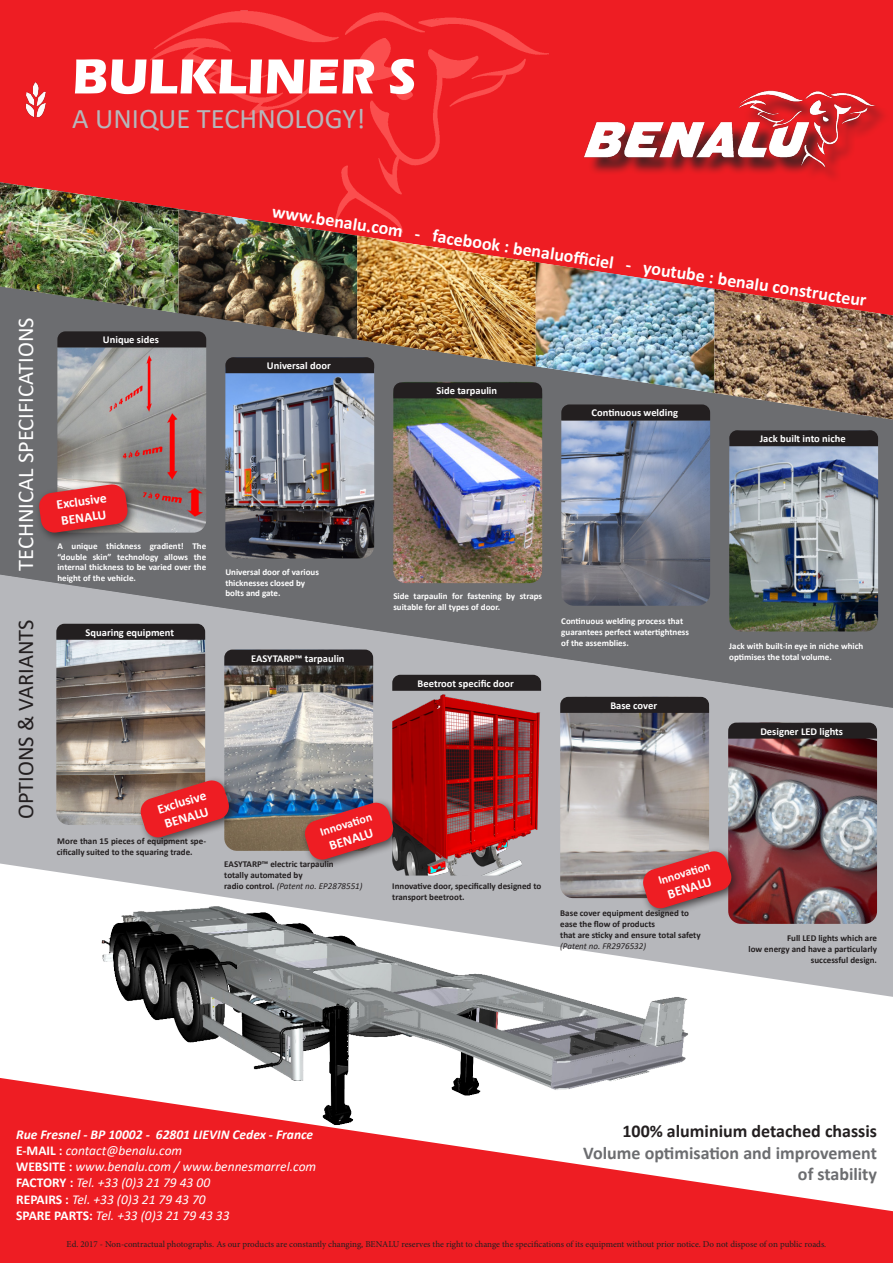
<style>
.page{position:relative;width:893px;height:1263px;background:#fff}
.page>*{position:absolute;margin:0;border:0;box-sizing:border-box;transform-origin:0 0}
.t1{font:700 51px "Eras ITC";color:#fff}
.t2{font:28.5px "Calibri";color:#b6b7bb}
.t3{font:22.5px "Calibri";color:#fff}
.t4{font:22.5px "Calibri";color:#231f20}
.t5{font:700 18px "Calibri";color:#fff}
.t6{font:700 18px "Calibri";color:#6c6d70}
.t7{font:700 18px "Calibri";color:#231f20}
.t8{font:italic 13.5px "Calibri";color:#fff}
.t9{font:italic 700 13.5px "Calibri";color:#fff}
.t10{font:700 13.5px "Calibri";color:#fff}
.t11{font:700 12px "Calibri";color:#fff}
.t12{font:700 10.5px "Calibri";color:#fff}
.t13{font:700 9px/10.8px "Calibri";color:#fff}
.t14{font:700 9px/10.8px "Calibri";color:#231f20}
.t15{font:9px "Minion Pro";letter-spacing:-.005em;color:#231f20}
.t16{font:italic 9px "Calibri";color:#231f20}
.s1{font-weight:700;font-style:normal}
</style>
<div class="page">
<img style="left:123px;top:997px;width:565px;height:81px">
<div style="left:0;top:316px;width:893px;height:259px;background:#6c6d70"></div>
<svg style="left:0;top:1078px;width:893px;height:185px;fill:#ee1d23"></svg>
<div style="left:0;top:0;width:893px;height:316px;background:#ee1d23"></div>
<img style="left:18px;top:77px;width:38px;height:51px">
<div style="left:588px;top:94px;width:304px;height:90px;background:#ee1d23"></div>
<img style="left:581px;top:87px;width:297px;height:85px">
<img style="left:141px;top:0;width:413px;height:250px">
<img style="left:0;top:182px;width:179px;height:131px">
<img style="left:179px;top:209px;width:178px;height:131px">
<img style="left:357px;top:236px;width:179px;height:130px">
<img style="left:536px;top:262px;width:178px;height:131px">
<img style="left:714px;top:289px;width:179px;height:131px">
<img style="left:729px;top:446px;width:149px;height:129px">
<svg style="left:729px;top:430px;width:149px;height:16px;background:#252123"></svg>
<img style="left:393px;top:398px;width:149px;height:177px">
<svg style="left:393px;top:382px;width:149px;height:16px;background:#242121"></svg>
<img style="left:561px;top:420px;width:149px;height:155px">
<svg style="left:561px;top:404px;width:149px;height:16px;background:#262223"></svg>
<svg style="left:0;top:575px;width:893px;height:422px;fill:#b6b7bb"></svg>
<img style="left:225px;top:373px;width:149px;height:185px">
<svg style="left:225px;top:357px;width:149px;height:16px;background:#242123"></svg>
<img style="left:57px;top:347px;width:149px;height:186px">
<svg style="left:57px;top:331px;width:149px;height:16px;background:#252122"></svg>
<img style="left:728px;top:739px;width:149px;height:185px">
<img style="left:392px;top:692px;width:149px;height:183px">
<svg style="left:392px;top:675px;width:149px;height:16px;background:#262223"></svg>
<img style="left:560px;top:713px;width:149px;height:185px">
<div style="left:560px;top:697px;width:149px;height:16px;background:#231f20"></div>
<img style="left:224px;top:666px;width:149px;height:185px">
<svg style="left:224px;top:650px;width:149px;height:16px;background:#262223"></svg>
<img style="left:56px;top:640px;width:149px;height:185px">
<svg style="left:56px;top:624px;width:149px;height:16px;background:#272324"></svg>
<svg style="left:728px;top:723px;width:149px;height:16px;background:#262122"></svg>
<div style="left:34px;top:480px;width:105px;height:63px;background:#231f20;opacity:.75"></div>
<svg style="left:39px;top:484px;width:89px;height:49px;background:#d43539"></svg>
<div style="left:136px;top:776px;width:104px;height:72px;background:#231f20;opacity:.75"></div>
<svg style="left:140px;top:780px;width:90px;height:58px;background:#c84042"></svg>
<div style="left:300px;top:798px;width:104px;height:72px;background:#231f20;opacity:.75"></div>
<svg style="left:304px;top:802px;width:90px;height:58px;background:#ba3c48"></svg>
<div style="left:638px;top:846px;width:104px;height:73px;background:#231f20;opacity:.75"></div>
<svg style="left:642px;top:851px;width:90px;height:58px;background:#cc4448"></svg>
<p class="t1" style="left:72px;top:47px;width:346px">BULKLINER S</p>
<p class="t2" style="left:72px;top:98px;width:295px">A UNIQUE TECHNOLOGY!</p>
<p class="t3" style="left:10px;top:571px;width:255px;rotate:-90deg">TECHNICAL SPECIFICATIONS</p>
<p class="t4" style="left:10px;top:819px;width:201px;rotate:-90deg">OPTIONS &amp; VARIANTS</p>
<p class="t12" style="left:103px;top:332px;width:57px">Unique sides</p>
<p class="t5" style="left:274px;top:202px;width:602px;rotate:8deg">www.benalu.com - facebook : benaluoffi ciel - youtube : benalu constructeur</p>
<p class="t12" style="left:267px;top:358px;width:65px">Universal door</p>
<p class="t12" style="left:437px;top:383px;width:62px">Side tarpaulin</p>
<p class="t12" style="left:592px;top:405px;width:88px">Continuous welding</p>
<p class="t12" style="left:760px;top:431px;width:88px">Jack built into niche</p>
<p class="t10" style="left:55px;top:495px;width:52px;rotate:-8deg">Exclusive</p>
<p class="t10" style="left:60px;top:511px;width:47px;rotate:-8deg">BENALU</p>
<p class="t13" style="left:57px;top:540px;width:150px;text-align:justify">A unique thickness gradient! The “double skin” technology allows the internal thickness to be varied over the height of the vehicle.</p>
<p class="t12" style="left:86px;top:625px;width:90px">Squaring equipment</p>
<p class="t13" style="left:225px;top:566px;width:95px">Universal door of various</p>
<p class="t13" style="left:225px;top:577px;width:81px">thicknesses closed by</p>
<p class="t13" style="left:225px;top:588px;width:57px">bolts and gate.</p>
<p class="t12" style="left:251px;top:651px;width:95px">EASYTARP™ tarpaulin</p>
<p class="t13" style="left:393px;top:590px;width:150px">Side tarpaulin for fastening by straps suitable for all types of door.</p>
<p class="t12" style="left:418px;top:676px;width:98px">Beetroot specific door</p>
<p class="t13" style="left:561px;top:615px;width:123px">Continuous welding process that</p>
<p class="t13" style="left:561px;top:626px;width:129px">guarantees perfect watertightness</p>
<p class="t13" style="left:561px;top:637px;width:69px">of the assemblies.</p>
<p class="t12" style="left:610px;top:698px;width:48px">Base cover</p>
<p class="t13" style="left:729px;top:640px;width:136px">Jack with built-in eye in niche which</p>
<p class="t13" style="left:729px;top:651px;width:104px">optimises the total volume.</p>
<p class="t12" style="left:760px;top:724px;width:84px">Designer LED lights</p>
<p class="t10" style="left:155px;top:800px;width:52px;rotate:-17deg">Exclusive</p>
<p class="t10" style="left:162px;top:815px;width:47px;rotate:-17deg">BENALU</p>
<p class="t11" style="left:318px;top:824px;width:55px;rotate:-17deg">Innovati on</p>
<p class="t10" style="left:327px;top:836px;width:47px;rotate:-17deg">BENALU</p>
<p class="t14" style="left:57px;top:836px;width:151px">More than 15 pieces of equipment spe&shy;cifically suited to the squaring trade.</p>
<p class="t14" style="left:224px;top:859px;width:111px">EASYTARP™ electric tarpaulin</p>
<p class="t14" style="left:224px;top:869px;width:80px">totally automated by</p>
<p class="t16" style="left:224px;top:880px;width:140px"><span class="s1">radio control.</span> (Patent no. EP2878551)</p>
<p class="t14" style="left:392px;top:880px;width:151px">Innovative door, specifically designed to transport beetroot.</p>
<p class="t11" style="left:656px;top:872px;width:55px;rotate:-17deg">Innovati on</p>
<p class="t10" style="left:665px;top:885px;width:47px;rotate:-17deg">BENALU</p>
<p class="t14" style="left:560px;top:908px;width:130px">Base cover equipment designed to</p>
<p class="t14" style="left:560px;top:919px;width:96px">ease the flow of products</p>
<p class="t14" style="left:560px;top:929px;width:142px">that are sticky and ensure total safety</p>
<p class="t16" style="left:560px;top:939px;width:87px">(Patent no. FR2976532)</p>
<p class="t14" style="left:787px;top:933px;width:91px">Full LED lights which are</p>
<p class="t14" style="left:748px;top:943px;width:130px;text-align:right">low energy and have a particularly successful design.</p>
<p class="t9" style="left:16px;top:1125px;width:299px">Rue Fresnel - BP 10002 - 62801 LIEVIN Cedex - France</p>
<p class="t8" style="left:16px;top:1141px;width:168px"><span class="s1">E-MAIL :</span> contact@benalu.com</p>
<p class="t8" style="left:16px;top:1157px;width:302px"><span class="s1">WEBSITE :</span> www.benalu.com / www.bennesmarrel.com</p>
<p class="t8" style="left:16px;top:1173px;width:196px"><span class="s1">FACTORY :</span> Tel. +33 (0)3 21 79 43 00</p>
<p class="t8" style="left:16px;top:1190px;width:191px"><span class="s1">REPAIRS :</span> Tel. +33 (0)3 21 79 43 70</p>
<p class="t8" style="left:16px;top:1206px;width:215px"><span class="s1">SPARE PARTS:</span> Tel. +33 (0)3 21 79 43 33</p>
<p class="t7" style="left:622px;top:1118px;width:256px">100% aluminium detached chassis</p>
<p class="t6" style="left:583px;top:1140px;width:295px">Volume optimisation and improvement</p>
<p class="t6" style="left:798px;top:1162px;width:81px">of stability</p>
<p class="t15" style="left:67px;top:1238px;width:761px">Ed. 2017 - Non-contractual photographs. As our products are constantly changing, BENALU reserves the right to change the specifications of its equipment without prior notice. Do not dispose of on public roads.</p>
</div>
